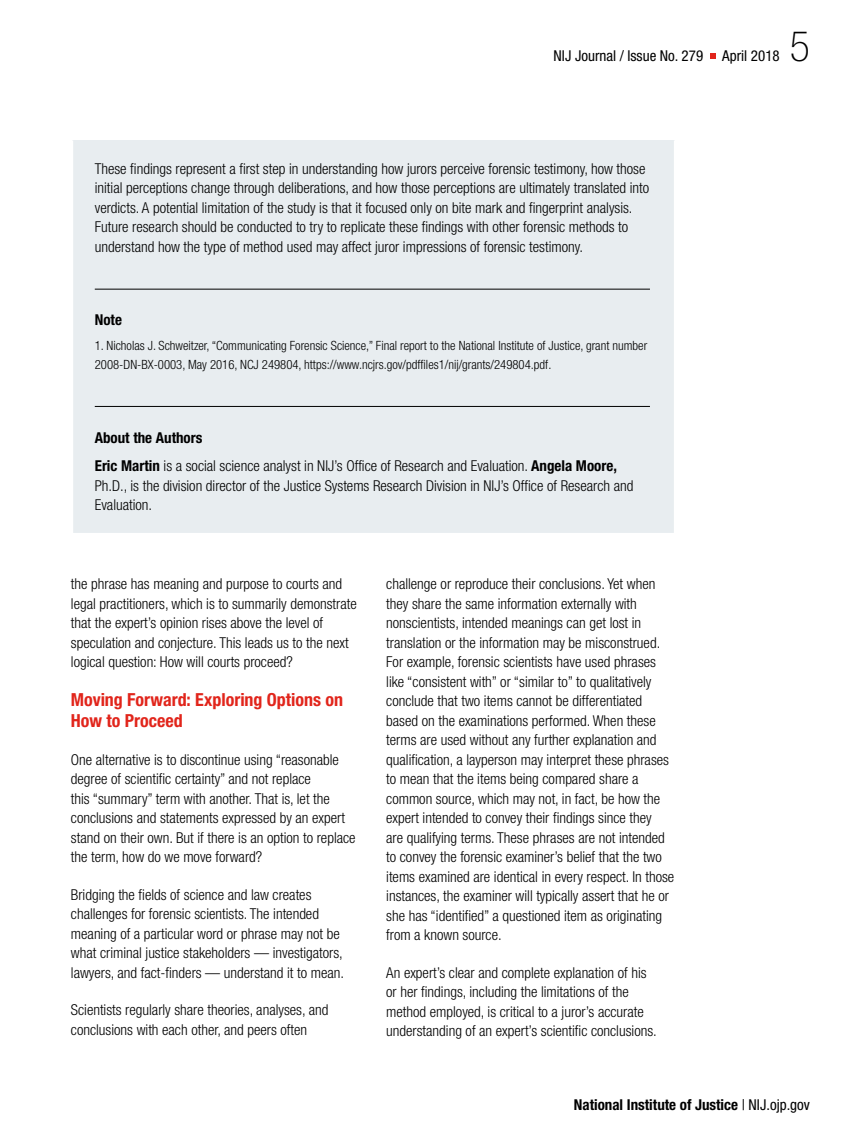
<style>
.page{position:relative;width:864px;height:1134px;background:#fff}
.page>*{position:absolute;margin:0;border:0;box-sizing:border-box;transform-origin:0 0}
.t1{font:100 condensed 42px "Helvetica Neue LT Std";color:#000}
.t2{font:700 condensed 18px/21px "Helvetica Neue LT Std";color:#e1251b}
.t3{font:300 condensed 15px/19.5px "Helvetica Neue LT Std";color:#000}
.t4{font:700 condensed 15px "Helvetica Neue LT Std";color:#000}
.t5{font:condensed 15px "Helvetica Neue LT Std";color:#000}
.t6{font:300 condensed 12.75px/19.5px "Helvetica Neue LT Std";color:#000}
.s1{font-weight:700}
.s2{font-weight:400}
</style>
<div class="page">
<svg style="left:710px;top:53px;width:6px;height:5px"></svg>
<div style="left:72px;top:140px;width:603px;height:394px;background:#e8edf0"></div>
<hr style="left:95px;top:289px;width:555px;height:1px;background:#000">
<hr style="left:95px;top:406px;width:555px;height:1px;background:#000">
<div style="left:71px;top:139px;width:605px;height:396px;border:2px solid #fff"></div>
<p class="t5" style="left:554px;top:48px;width:151px">NIJ Journal / Issue No. 279</p>
<p class="t5" style="left:722px;top:48px;width:59px">April 2018</p>
<h1 class="t1" style="left:790px;top:23px;width:22px">5</h1>
<p class="t3" style="left:95px;top:159px;width:556px">These findings represent a first step in understanding how jurors perceive forensic testimony, how those initial perceptions change through deliberations, and how those perceptions are ultimately translated into verdicts. A potential limitation of the study is that it focused only on bite mark and fingerprint analysis.<br>Future research should be conducted to try to replicate these findings with other forensic methods to understand how the type of method used may affect juror impressions of forensic testimony.</p>
<p class="t4" style="left:95px;top:311px;width:29px">Note</p>
<p class="t6" style="left:95px;top:335px;width:554px">1. Nicholas J. Schweitzer, “Communicating Forensic Science,” Final report to the National Institute of Justice, grant number<br>2008-DN-BX-0003, May 2016, NCJ 249804, https://www.ncjrs.gov/pdffiles1/nij/grants/249804.pdf.</p>
<p class="t3" style="left:95px;top:423px;width:524px;line-height:28.5px"><span class="s1">About the Authors<br>Eric Martin</span> is a social science analyst in NIJ’s Office of Research and Evaluation. <span class="s1">Angela Moore,</span></p>
<p class="t3" style="left:95px;top:475px;width:540px">Ph.D., is the division director of the Justice Systems Research Division in NIJ’s Office of Research and<br>Evaluation.</p>
<p class="t3" style="left:71px;top:574px;width:287px">the phrase has meaning and purpose to courts and legal practitioners, which is to summarily demonstrate that the expert’s opinion rises above the level of speculation and conjecture. This leads us to the next logical question: How will courts proceed?</p>
<p class="t2" style="left:71px;top:689px;width:274px">Moving Forward: Exploring Options on<br>How to Proceed</p>
<p class="t3" style="left:71px;top:750px;width:286px">One alternative is to discontinue using “reasonable degree of scientific certainty” and not replace<br>this “summary” term with another. That is, let the conclusions and statements expressed by an expert stand on their own. But if there is an option to replace the term, how do we move forward?</p>
<p class="t3" style="left:71px;top:885px;width:275px">Bridging the fields of science and law creates challenges for forensic scientists. The intended meaning of a particular word or phrase may not be what criminal justice stakeholders — investigators, lawyers, and fact-finders — understand it to mean.</p>
<p class="t3" style="left:71px;top:1000px;width:259px">Scientists regularly share theories, analyses, and conclusions with each other, and peers often</p>
<p class="t3" style="left:386px;top:574px;width:290px">challenge or reproduce their conclusions. Yet when they share the same information externally with nonscientists, intended meanings can get lost in translation or the information may be misconstrued.<br>For example, forensic scientists have used phrases like “consistent with” or “similar to” to qualitatively conclude that two items cannot be differentiated based on the examinations performed. When these terms are used without any further explanation and qualification, a layperson may interpret these phrases to mean that the items being compared share a common source, which may not, in fact, be how the expert intended to convey their findings since they<br>are qualifying terms. These phrases are not intended to convey the forensic examiner’s belief that the two items examined are identical in every respect. In those instances, the examiner will typically assert that he or she has “identified” a questioned item as originating from a known source.</p>
<p class="t3" style="left:386px;top:963px;width:272px">An expert’s clear and complete explanation of his or her findings, including the limitations of the method employed, is critical to a juror’s accurate understanding of an expert’s scientific conclusions.</p>
<p class="t4" style="left:574px;top:1095px;width:238px">National Institute of Justice <span class="s2">| NIJ.ojp.gov</span></p>
</div>
